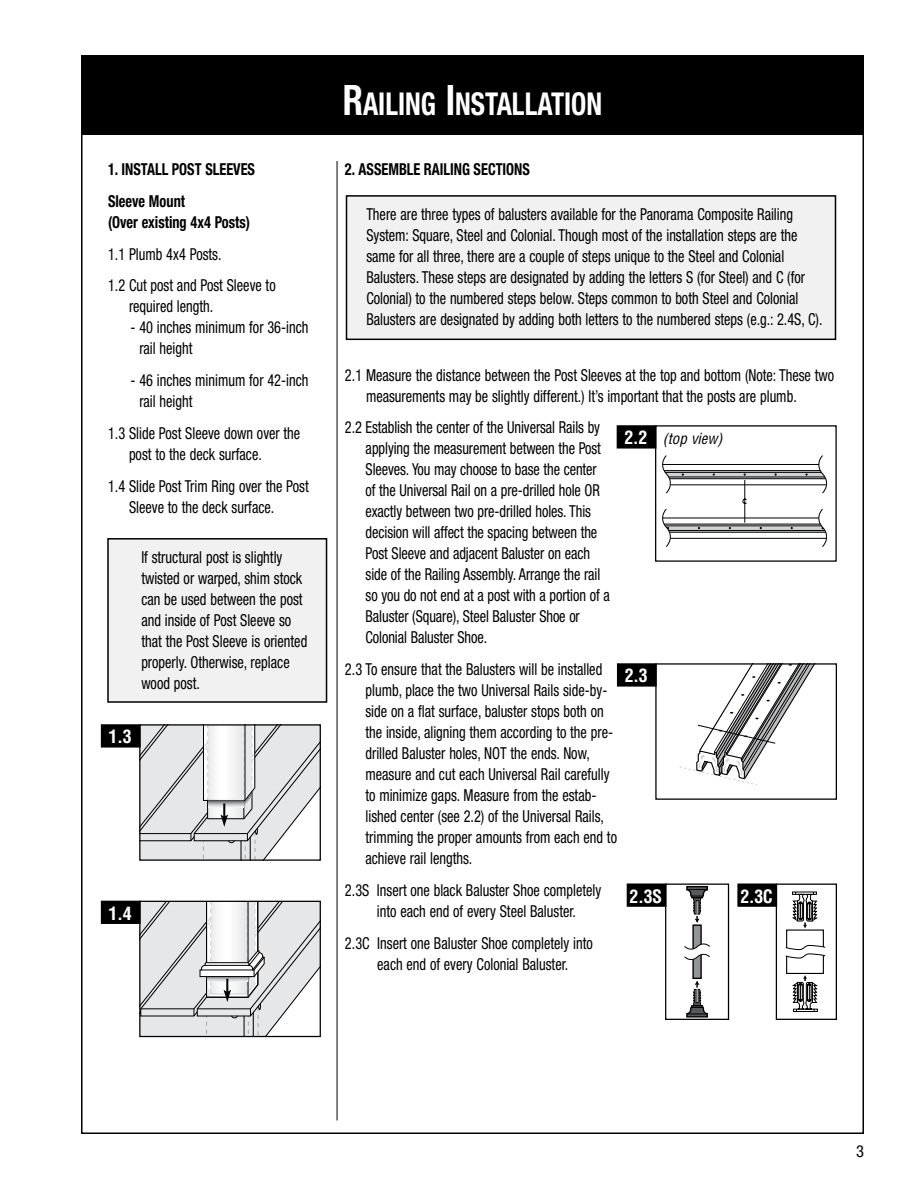
<style>
.page{position:relative;width:918px;height:1188px;background:#fff}
.page>*{position:absolute;margin:0;border:0;box-sizing:border-box;transform-origin:0 0}
.t1{font:700 condensed 31.5px "Helvetica Neue";color:#fff;scale:.87 1}
.t2{font:700 condensed 18px "Helvetica";color:#fff}
.t3{font:condensed 16.5px/21px "Helvetica Neue";color:#000;scale:.87 1}
.t4{font:700 condensed 16.5px/31.8px "Helvetica Neue";color:#000;scale:.87 1}
.t5{font:condensed 16.5px "Helvetica Neue";color:#000}
.t6{font:italic condensed 15px "Helvetica";color:#000}
.s1{font-size:42px}
.s2{font-weight:700;font-style:normal;font-size:18px;color:#fff}
</style>
<div class="page">
<div style="left:81px;top:55px;width:783px;height:80px;background:#000"></div>
<svg style="left:141px;top:726px;width:178px;height:133px"></svg>
<div style="left:139px;top:724px;width:182px;height:137px;border:1px solid #000"></div>
<div style="left:102px;top:725px;width:38px;height:22px;background:#000"></div>
<div style="left:101px;top:724px;width:40px;height:24px;border:2px solid #000"></div>
<svg style="left:141px;top:903px;width:178px;height:132px"></svg>
<div style="left:139px;top:901px;width:182px;height:136px;border:1px solid #000"></div>
<div style="left:102px;top:901px;width:38px;height:22px;background:#000"></div>
<div style="left:101px;top:901px;width:40px;height:23px;border:2px solid #000"></div>
<svg style="left:680px;top:665px;width:135px;height:120px"></svg>
<div style="left:655px;top:663px;width:182px;height:137px;border:1px solid #000"></div>
<div style="left:618px;top:664px;width:38px;height:22px;background:#000"></div>
<div style="left:617px;top:663px;width:40px;height:24px;border:2px solid #000"></div>
<div style="left:692px;top:951px;width:10px;height:28px;background:#939598;border:1px solid #000"></div>
<div style="left:692px;top:924px;width:10px;height:28px;background:#939598;border:1px solid #000"></div>
<svg style="left:684px;top:943px;width:26px;height:17px"></svg>
<svg style="left:686px;top:980px;width:22px;height:38px"></svg>
<svg style="left:686px;top:886px;width:22px;height:37px"></svg>
<div style="left:665px;top:884px;width:64px;height:136px;border:1px solid #000"></div>
<div style="left:627px;top:884px;width:39px;height:22px;background:#000"></div>
<div style="left:627px;top:884px;width:39px;height:23px;border:2px solid #000"></div>
<svg style="left:786px;top:892px;width:39px;height:120px"></svg>
<div style="left:776px;top:884px;width:61px;height:136px;border:1px solid #000"></div>
<div style="left:738px;top:884px;width:38px;height:22px;background:#000"></div>
<div style="left:737px;top:884px;width:40px;height:23px;border:2px solid #000"></div>
<svg style="left:662px;top:455px;width:165px;height:92px"></svg>
<div style="left:617px;top:426px;width:39px;height:22px;background:#000"></div>
<div style="left:617px;top:425px;width:39px;height:24px;border:2px solid #000"></div>
<div style="left:346px;top:196px;width:490px;height:143px;background:#f1f1f2"></div>
<div style="left:346px;top:195px;width:490px;height:145px;border:2px solid #000"></div>
<div style="left:108px;top:539px;width:219px;height:163px;background:#f1f1f2"></div>
<div style="left:107px;top:538px;width:220px;height:165px;border:2px solid #000"></div>
<hr style="left:337px;top:161px;width:1px;height:959px;background:#000">
<p class="t4" style="left:108px;top:153px;width:171px">1. INSTALL POST SLEEVES<br>Sleeve Mount</p>
<p class="t4" style="left:108px;top:206px;width:165px">(Over existing 4x4 Posts)</p>
<p class="t3" style="left:108px;top:238px;width:194px;line-height:31.8px">1.1 Plumb 4x4 Posts.<br>1.2 Cut post and Post Sleeve to</p>
<p class="t3" style="left:129px;top:296px;width:98px">required length.</p>
<p class="t3" style="left:139px;top:317px;width:196px;text-indent:-9px">- 40 inches minimum for 36-inch rail height</p>
<p class="t3" style="left:139px;top:370px;width:196px;text-indent:-9px">- 46 inches minimum for 42-inch rail height</p>
<p class="t3" style="left:129px;top:423px;width:198px;text-indent:-21px">1.3 Slide Post Sleeve down over the post to the deck surface.</p>
<p class="t3" style="left:129px;top:475px;width:208px;text-indent:-21px">1.4 Slide Post Trim Ring over the Post<br>Sleeve to the deck surface.</p>
<p class="t3" style="left:141px;top:546px;width:192px">If structural post is slightly twisted or warped, shim stock can be used between the post and inside of Post Sleeve so that the Post Sleeve is oriented properly. Otherwise, replace wood post.</p>
<p class="t2" style="left:109px;top:725px;width:25px">1.3</p>
<p class="t2" style="left:109px;top:902px;width:25px">1.4</p>
<h1 class="t1" style="left:343px;top:84px;width:300px"><span class="s1">R</span>AILING <span class="s1">I</span>NSTALLATION</h1>
<p class="t4" style="left:345px;top:153px;width:116px">2. ASSEMBLE RAILING</p>
<p class="t4" style="left:474px;top:153px;width:66px">SECTIONS</p>
<p class="t3" style="left:366px;top:203px;width:526px">There are three types of balusters available for the Panorama Composite Railing System: Square, Steel and Colonial. Though most of the installation steps are the same for all three, there are a couple of steps unique to the Steel and Colonial Balusters. These steps are designated by adding the letters S (for Steel) and C (for Colonial) to the numbered steps below. Steps common to both Steel and Colonial Balusters are designated by adding both letters to the numbered steps (e.g.: 2.4S, C).</p>
<p class="t3" style="left:366px;top:364px;width:540px;text-indent:-21px">2.1 Measure the distance between the Post Sleeves at the top and bottom (Note: These two measurements may be slightly different.) It’s important that the posts are plumb.</p>
<p class="t3" style="left:366px;top:417px;width:282px;text-indent:-21px">2.2 Establish the center of the Universal Rails by applying the measurement between the Post Sleeves. You may choose to base the center of the Universal Rail on a pre-drilled hole OR exactly between two pre-drilled holes. This decision will affect the spacing between the Post Sleeve and adjacent Baluster on each side of the Railing Assembly. Arrange the rail so you do not end at a post with a portion of a Baluster (Square), Steel Baluster Shoe or Colonial Baluster Shoe.</p>
<p class="t3" style="left:365px;top:659px;width:291px;text-indent:-20px">2.3 To ensure that the Balusters will be installed plumb, place the two Universal Rails side-by&shy;side on a flat surface, baluster stops both on the inside, aligning them according to the pre&shy;drilled Baluster holes, NOT the ends. Now, measure and cut each Universal Rail carefully to minimize gaps. Measure from the estab&shy;lished center (see 2.2) of the Universal Rails, trimming the proper amounts from each end to achieve rail lengths.</p>
<p class="t3" style="left:345px;top:880px;width:296px;text-align:center">2.3S Insert one black Baluster Shoe completely into each end of every Steel Baluster.</p>
<p class="t3" style="left:345px;top:932px;width:286px;text-align:center">2.3C Insert one Baluster Shoe completely into each end of every Colonial Baluster.</p>
<p class="t6" style="left:624px;top:429px;width:100px"><span class="s2">2.2</span> (top view)</p>
<p class="t2" style="left:625px;top:664px;width:25px">2.3</p>
<p class="t2" style="left:630px;top:885px;width:34px">2.3S</p>
<p class="t2" style="left:740px;top:885px;width:34px">2.3C</p>
<p class="t5" style="left:856px;top:1142px;width:9px">3</p>
</div>
